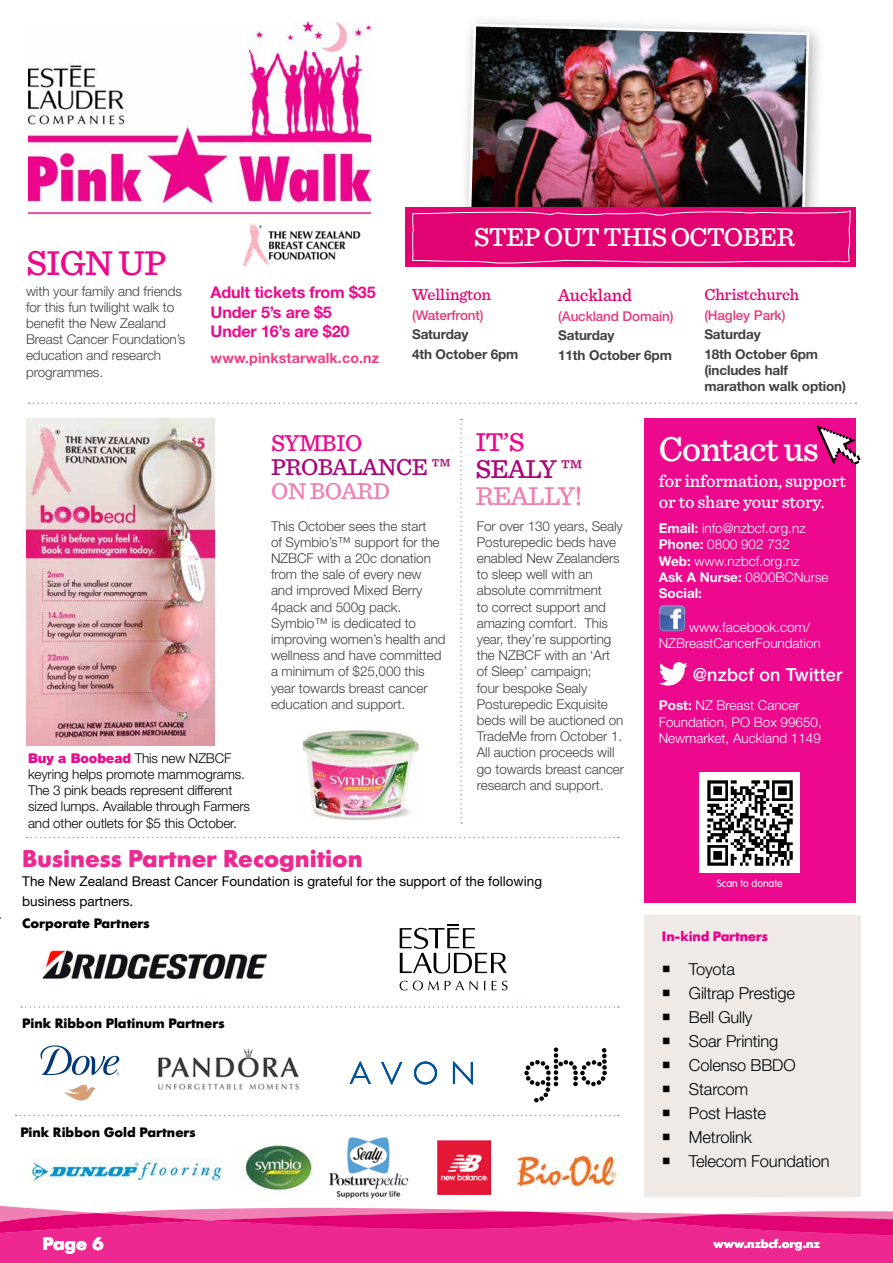
<style>
.page{position:relative;width:893px;height:1263px;background:#fff}
.page>*{position:absolute;margin:0;border:0;box-sizing:border-box;transform-origin:0 0}
.t1{font:500 36px "Sentinel";letter-spacing:-.025em;color:#fff}
.t2{font:500 36px "Sentinel";color:#ec098d}
.t3{font:500 27px "Sentinel";letter-spacing:-.03em;color:#fff}
.t4{font:500 27px "Sentinel";color:#ee80b3}
.t5{font:500 27px "Sentinel";color:#aa0879}
.t6{font:500 27px "Sentinel";color:#ec098d}
.t7{font:700 24px "Futura BQ";color:#ed2891}
.t8{font:500 24px "Sentinel";letter-spacing:-.025em;color:#aa0879}
.t9{font:500 24px "Sentinel";color:#ee80b3}
.t10{font:500 24px "Sentinel";color:#ec098d}
.t11{font:500 18px/21.6px "Sentinel";letter-spacing:-.01em;color:#fff}
.t12{font:500 18px "Helvetica Neue";letter-spacing:.01em;color:#fff}
.t13{font:500 18px "Sentinel";letter-spacing:-.01em;color:#e00371}
.t14{font:700 18px "Futura BQ";color:#fff}
.t15{font:300 16.5px/24px "Helvetica Neue";letter-spacing:-.01em;color:#000}
.t16{font:500 16.5px "Sentinel";letter-spacing:-.01em;color:#e00371}
.t17{font:700 16.2px/19.4px "Helvetica Neue";letter-spacing:-.01em;color:#ec098d}
.t18{font:700 14.25px "Helvetica Neue";letter-spacing:.01em;color:#ee3e82}
.t19{font:300 13.5px/16.2px "Helvetica Neue";letter-spacing:-.005em;color:#414042}
.t20{font:300 13.5px/16.2px "Helvetica Neue";color:#fff}
.t21{font:300 13.5px/16.2px "Helvetica Neue";letter-spacing:-.01em;color:#000}
.t22{font:700 13.5px/19.5px "Helvetica Neue";letter-spacing:-.01em;color:#414042}
.t23{font:13.5px/19.2px "Helvetica Neue";color:#000}
.t24{font:700 13.5px "Futura BQ";color:#000}
.t25{font:500 13.5px "Helvetica Neue";letter-spacing:-.01em;color:#e33a7c}
.t26{font:700 13.5px "Futura BQ";letter-spacing:-.01em;color:#ec008c}
.t27{font:700 12px "Futura BQ";color:#fff}
.t28{font:300 10.5px "VAG Rounded Std";color:#fff}
.s1{font-weight:900;color:#ec098d}
.s2{font-weight:700}
</style>
<div class="page">
<div style="left:644px;top:915px;width:216px;height:281px;background:#efeae6"></div>
<svg style="left:0;top:1205px;width:893px;height:58px;background:#ec3e98"></svg>
<svg style="left:64px;top:1084px;width:32px;height:17px"></svg>
<svg style="left:40px;top:1045px;width:79px;height:30px"></svg>
<svg style="left:414px;top:1061px;width:23px;height:24px"></svg>
<svg style="left:381px;top:1061px;width:22px;height:24px"></svg>
<svg style="left:452px;top:1061px;width:21px;height:24px"></svg>
<svg style="left:349px;top:1061px;width:22px;height:23px"></svg>
<img style="left:515px;top:1154px;width:102px;height:33px">
<img style="left:437px;top:1141px;width:54px;height:53px">
<img style="left:26px;top:1158px;width:197px;height:24px">
<img style="left:42px;top:950px;width:226px;height:30px">
<svg style="left:400px;top:925px;width:107px;height:49px"></svg>
<svg style="left:400px;top:981px;width:39px;height:9px"></svg>
<svg style="left:445px;top:981px;width:19px;height:9px"></svg>
<svg style="left:470px;top:981px;width:7px;height:9px"></svg>
<svg style="left:492px;top:981px;width:15px;height:9px"></svg>
<img style="left:158px;top:1048px;width:141px;height:42px">
<svg style="left:524px;top:1047px;width:83px;height:55px"></svg>
<svg style="left:29px;top:402px;width:827px;height:2px"></svg>
<svg style="left:21px;top:1006px;width:598px;height:2px"></svg>
<svg style="left:27px;top:837px;width:592px;height:1px"></svg>
<svg style="left:16px;top:1115px;width:603px;height:1px"></svg>
<div style="left:457px;top:13px;width:369px;height:259px;background:#000;opacity:.32"></div>
<img style="left:466px;top:22px;width:345px;height:181px">
<img style="left:304px;top:730px;width:114px;height:90px">
<div style="left:644px;top:419px;width:212px;height:484px;background:#ec098d"></div>
<svg style="left:659px;top:605px;width:26px;height:27px"></svg>
<svg style="left:659px;top:662px;width:29px;height:24px"></svg>
<img style="left:700px;top:772px;width:100px;height:100px">
<svg style="left:816px;top:425px;width:44px;height:40px"></svg>
<div style="left:405px;top:207px;width:451px;height:60px;background:#e00371"></div>
<svg style="left:412px;top:203px;width:439px;height:61px"></svg>
<img style="left:243px;top:224px;width:118px;height:42px">
<img style="left:28px;top:21px;width:342px;height:194px">
<svg style="left:460px;top:419px;width:2px;height:405px"></svg>
<img style="left:244px;top:1144px;width:75px;height:47px">
<img style="left:329px;top:1137px;width:80px;height:62px">
<img style="left:26px;top:419px;width:189px;height:326px">
<svg style="left:663px;top:966px;width:7px;height:6px"></svg>
<svg style="left:663px;top:990px;width:7px;height:6px"></svg>
<svg style="left:663px;top:1014px;width:7px;height:6px"></svg>
<svg style="left:663px;top:1038px;width:7px;height:6px"></svg>
<svg style="left:663px;top:1062px;width:7px;height:6px"></svg>
<svg style="left:663px;top:1086px;width:7px;height:6px"></svg>
<svg style="left:663px;top:1110px;width:7px;height:6px"></svg>
<svg style="left:663px;top:1134px;width:7px;height:6px"></svg>
<svg style="left:663px;top:1158px;width:7px;height:6px"></svg>
<h1 class="t2" style="left:26px;top:241px;width:142px">SIGN UP</h1>
<p class="t19" style="left:26px;top:282px;width:161px">with your family and friends for this fun twilight walk to benefit the New Zealand<br>Breast Cancer Foundation’s education and research programmes.</p>
<p class="t17" style="left:211px;top:283px;width:167px">Adult tickets from $35<br>Under 5’s are $5<br>Under 16’s are $20</p>
<p class="t18" style="left:211px;top:349px;width:170px">www.pinkstarwalk.co.nz</p>
<h2 class="t3" style="left:474px;top:220px;width:234px">Step Out This Octob</h2>
<h2 class="t3" style="left:759px;top:220px;width:37px">er</h2>
<p class="t16" style="left:412px;top:284px;width:81px">Wellington</p>
<p class="t25" style="left:412px;top:307px;width:73px">(Waterfront)</p>
<p class="t22" style="left:412px;top:324px;width:108px">Saturday<br>4th October 6pm</p>
<h3 class="t13" style="left:558px;top:284px;width:75px">Auckland</h3>
<p class="t25" style="left:558px;top:308px;width:117px">(Auckland Domain)</p>
<p class="t22" style="left:558px;top:326px;width:115px">Saturday<br>11th October 6pm</p>
<p class="t16" style="left:704px;top:284px;width:96px">Christchurch</p>
<p class="t25" style="left:704px;top:307px;width:83px">(Hagley Park)</p>
<p class="t22" style="left:704px;top:324px;width:115px">Saturday<br>18th October 6pm</p>
<p class="t22" style="left:704px;top:362px;width:143px;line-height:16.2px">(includes half marathon walk option)</p>
<p class="t21" style="left:28px;top:749px;width:224px"><span class="s1">Buy a Boobead</span> This new NZBCF keyring helps promote mammograms.<br>The 3 pink beads represent different sized lumps. Available through Farmers and other outlets for $5 this October.</p>
<h3 class="t10" style="left:271px;top:428px;width:93px">SYMBIO</h3>
<h3 class="t8" style="left:271px;top:452px;width:182px">PROBALANCE ™</h3>
<h3 class="t9" style="left:271px;top:476px;width:88px">ON BOARD</h3>
<h2 class="t6" style="left:475px;top:425px;width:48px">IT’S</h2>
<h2 class="t5" style="left:475px;top:452px;width:18px">SEAL</h2>
<h2 class="t5" style="left:539px;top:452px;width:45px">Y ™</h2>
<h2 class="t4" style="left:475px;top:479px;width:18px">REALL</h2>
<h2 class="t4" style="left:558px;top:479px;width:26px">Y!</h2>
<p class="t19" style="left:271px;top:517px;width:176px">This October sees the start<br>of Symbio’s™ support for the<br>NZBCF with a 20c donation from the sale of every new and improved Mixed Berry<br>4pack and 500g pack.<br>Symbio™ is dedicated to improving women’s health and wellness and have committed a minimum of $25,000 this year towards breast cancer education and support.</p>
<p class="t19" style="left:477px;top:517px;width:149px">For over 130 years, Sealy<br>Posturepedic beds have enabled New Zealanders to sleep well with an absolute commitment<br>to correct support and amazing comfort. This year, they’re supporting the NZBCF with an ‘Art of Sleep’ campaign;<br>four bespoke Sealy<br>Posturepedic Exquisite beds will be auctioned on<br>TradeMe from October 1.<br>All auction proceeds will go towards breast cancer research and support.</p>
<h3 class="t7" style="left:22px;top:844px;width:342px">Business Partner Recognition</h3>
<p class="t23" style="left:22px;top:872px;width:521px">The New Zealand Breast Cancer Foundation is grateful for the support of the following business partners.</p>
<p class="t24" style="left:22px;top:915px;width:129px">Corporate Partners</p>
<p class="t24" style="left:22px;top:1015px;width:204px">Pink Ribbon Platinum Partners</p>
<p class="t24" style="left:20px;top:1124px;width:177px">Pink Ribbon Gold Partners</p>
<h1 class="t1" style="left:659px;top:426px;width:161px">Contact us</h1>
<h3 class="t11" style="left:659px;top:470px;width:189px">for information, support or to share your story.</h3>
<p class="t20" style="left:659px;top:520px;width:171px"><span class="s2">Email:</span> info@nzbcf.org.nz<br><span class="s2">Phone:</span> 0800 902 732<br><span class="s2">Web:</span> www.nzbcf.org.nz<br><span class="s2">Ask A Nurse:</span> 0800BCNurse<br><span class="s2">Social:</span></p>
<p class="t20" style="left:659px;top:618px;width:164px;text-indent:30px">www.facebook.com/<br>NZBreastCancerFoundation</p>
<h3 class="t12" style="left:693px;top:664px;width:151px">@nzbcf on Twitter</h3>
<p class="t20" style="left:659px;top:697px;width:165px"><span class="s2">Post:</span> NZ Breast Cancer<br>Foundation, PO Box 99650,<br>Newmarket, Auckland 1149</p>
<p class="t28" style="left:717px;top:877px;width:67px">Scan to donate</p>
<p class="t26" style="left:662px;top:927px;width:107px">In-kind Partners</p>
<p class="t15" style="left:689px;top:957px;width:142px">Toyota<br>Giltrap Prestige<br>Bell Gully<br>Soar Printing<br>Colenso BBDO<br>Starcom<br>Post Haste<br>Metrolink<br>Telecom Foundation</p>
<h3 class="t14" style="left:43px;top:1232px;width:63px">Page 6</h3>
<p class="t27" style="left:713px;top:1236px;width:108px">www.nzbcf.org.nz</p>
</div>
